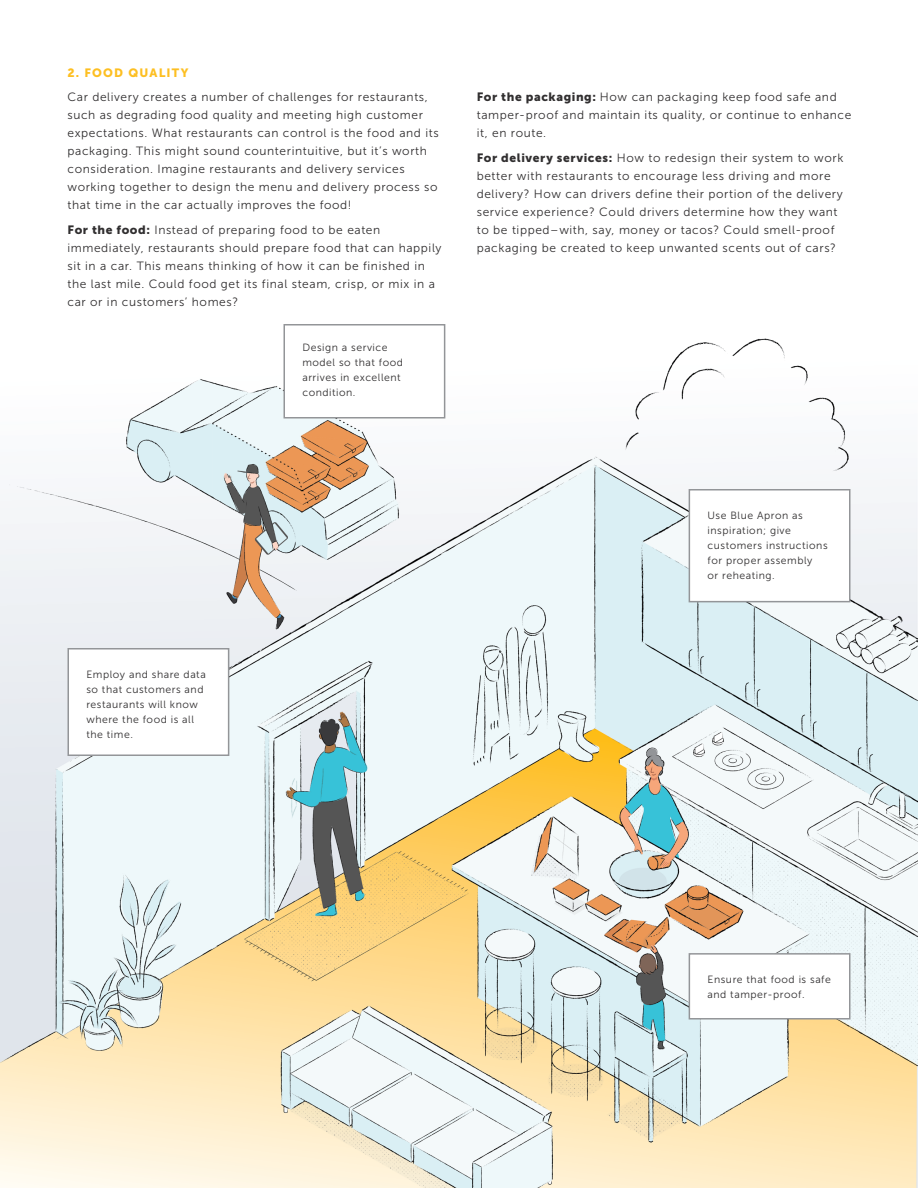
<style>
.page{position:relative;width:918px;height:1188px;background:#fff}
.page>*{position:absolute;margin:0;border:0;box-sizing:border-box;transform-origin:0 0}
.t1{font:12px/18px "Museo Sans 300";letter-spacing:.05em;color:#312f30}
.t2{font:12px "Museo Sans 900";letter-spacing:.1em;color:#fdbf22}
.t3{font:10.5px/15px "Museo Sans 300";letter-spacing:.05em;color:#312f30}
.s1{font-family:"Museo Sans 900"}
</style>
<div class="page">
<img style="left:0;top:324px;width:918px;height:864px">
<div style="left:284px;top:324px;width:161px;height:94px;background:#fff;border:2px solid #939598"></div>
<div style="left:68px;top:648px;width:161px;height:108px;background:#fff;border:2px solid #939598"></div>
<div style="left:689px;top:489px;width:161px;height:113px;background:#fff;border:2px solid #939598"></div>
<div style="left:689px;top:953px;width:161px;height:67px;background:#fff;border:2px solid #939598"></div>
<p class="t2" style="left:68px;top:65px;width:123px">2. FOOD QUALITY</p>
<p class="t1" style="left:68px;top:88px;width:373px">Car delivery creates a number of challenges for restaurants, such as degrading food quality and meeting high customer expectations. What restaurants can control is the food and its packaging. This might sound counterintuitive, but it’s worth consideration. Imagine restaurants and delivery services working together to design the menu and delivery process so that time in the car actually improves the food!</p>
<p class="t1" style="left:68px;top:221px;width:376px"><span class="s1">For the food:</span> Instead of preparing food to be eaten immediately, restaurants should prepare food that can happily sit in a car. This means thinking of how it can be finished in the last mile. Could food get its final steam, crisp, or mix in a car or in customers’ homes?</p>
<p class="t3" style="left:302px;top:340px;width:102px">Design a service model so that food arrives in excellent condition.</p>
<p class="t1" style="left:477px;top:88px;width:376px"><span class="s1">For the packaging:</span> How can packaging keep food safe and tamper-proof and maintain its quality, or continue to enhance it, en route.</p>
<p class="t1" style="left:477px;top:149px;width:368px"><span class="s1">For delivery services:</span> How to redesign their system to work better with restaurants to encourage less driving and more delivery? How can drivers define their portion of the delivery service experience? Could drivers determine how they want to be tipped–with, say, money or tacos? Could smell-proof packaging be created to keep unwanted scents out of cars?</p>
<p class="t3" style="left:86px;top:667px;width:121px">Employ and share data so that customers and restaurants will know where the food is all the time.</p>
<p class="t3" style="left:708px;top:508px;width:122px">Use Blue Apron as inspiration; give customers instructions for proper assembly<br>or reheating.</p>
<p class="t3" style="left:708px;top:972px;width:125px">Ensure that food is safe and tamper-proof.</p>
</div>
